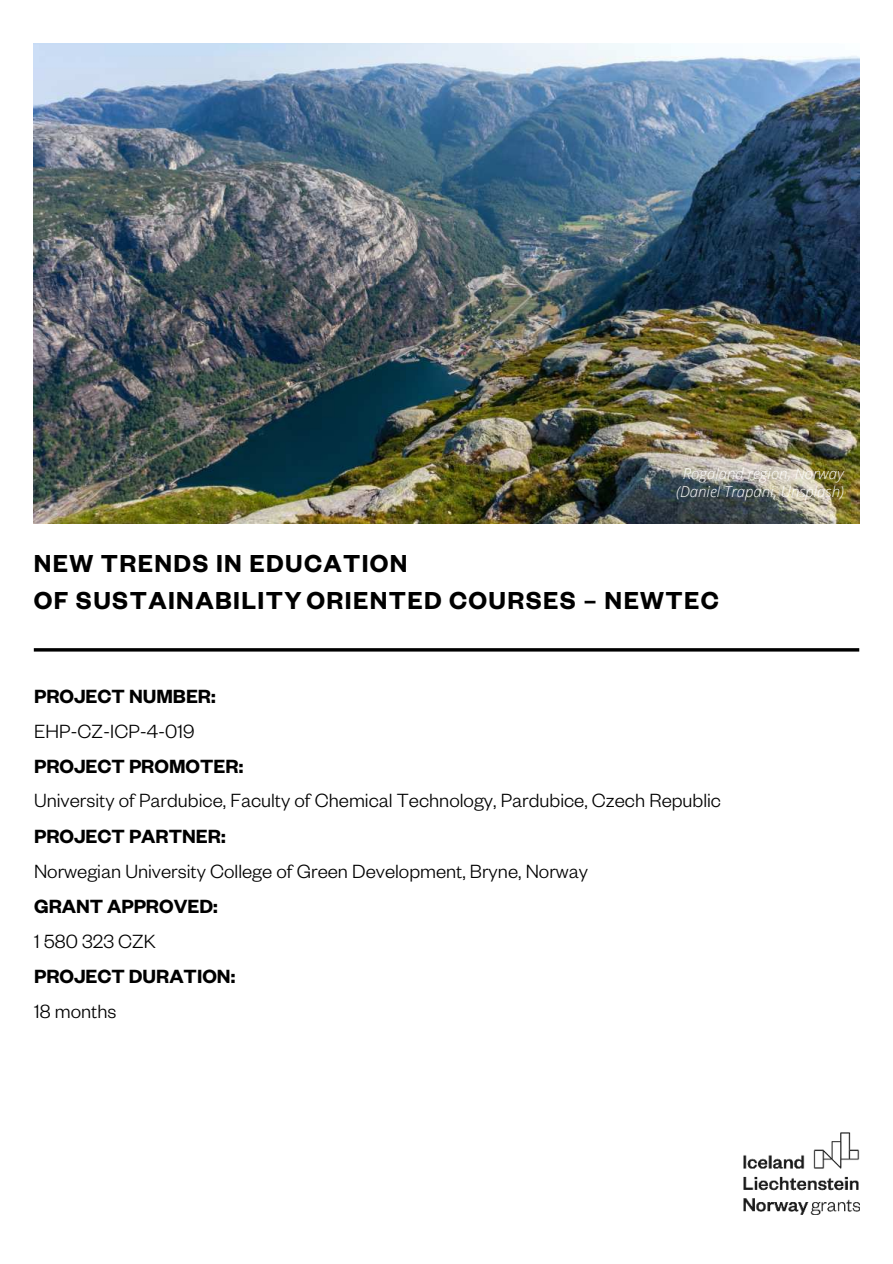
<style>
.page{position:relative;width:893px;height:1264px;background:#fff}
.page>*{position:absolute;margin:0;border:0;box-sizing:border-box;transform-origin:0 0}
.t1{font:600 27px/36.9px "Founders Grotesk";letter-spacing:.05em;color:#000}
.t2{font:300 21px "Founders Grotesk";color:#000}
.t3{font:600 21px "Founders Grotesk";color:#000}
.t4{font:italic 300 15px/18px "Open Sans";color:#fff;text-align:center}
</style>
<div class="page">
<img style="left:34px;top:44px;width:825px;height:479px">
<img style="left:743px;top:1132px;width:116px;height:82px">
<svg style="left:34px;top:648px;width:825px;height:3px;background:#0c0c0c"></svg>
<p class="t4" style="left:676px;top:464px;width:169px">Rogaland region, Norway (Daniel Trapani, Unsplash)</p>
<p class="t1" style="left:34px;top:543px;width:686px">NEW TRENDS IN EDUCATION<br>OF SUSTAINABILITY ORIENTED COURSES – NEWTEC</p>
<p class="t3" style="left:34px;top:682px;width:183px">PROJECT NUMBER:</p>
<p class="t2" style="left:34px;top:718px;width:162px">EHP-CZ-ICP-4-019</p>
<p class="t3" style="left:34px;top:752px;width:211px">PROJECT PROMOTER:</p>
<p class="t2" style="left:34px;top:787px;width:688px">University of Pardubice, Faculty of Chemical Technology, Pardubice, Czech Republic</p>
<p class="t3" style="left:34px;top:822px;width:193px">PROJECT PARTNER:</p>
<p class="t2" style="left:34px;top:858px;width:555px">Norwegian University College of Green Development, Bryne, Norway</p>
<p class="t3" style="left:34px;top:892px;width:185px">GRANT APPROVED:</p>
<p class="t2" style="left:34px;top:928px;width:123px">1 580 323 CZK</p>
<p class="t3" style="left:34px;top:962px;width:203px">PROJECT DURATION:</p>
<p class="t2" style="left:34px;top:998px;width:84px">18 months</p>
</div>
